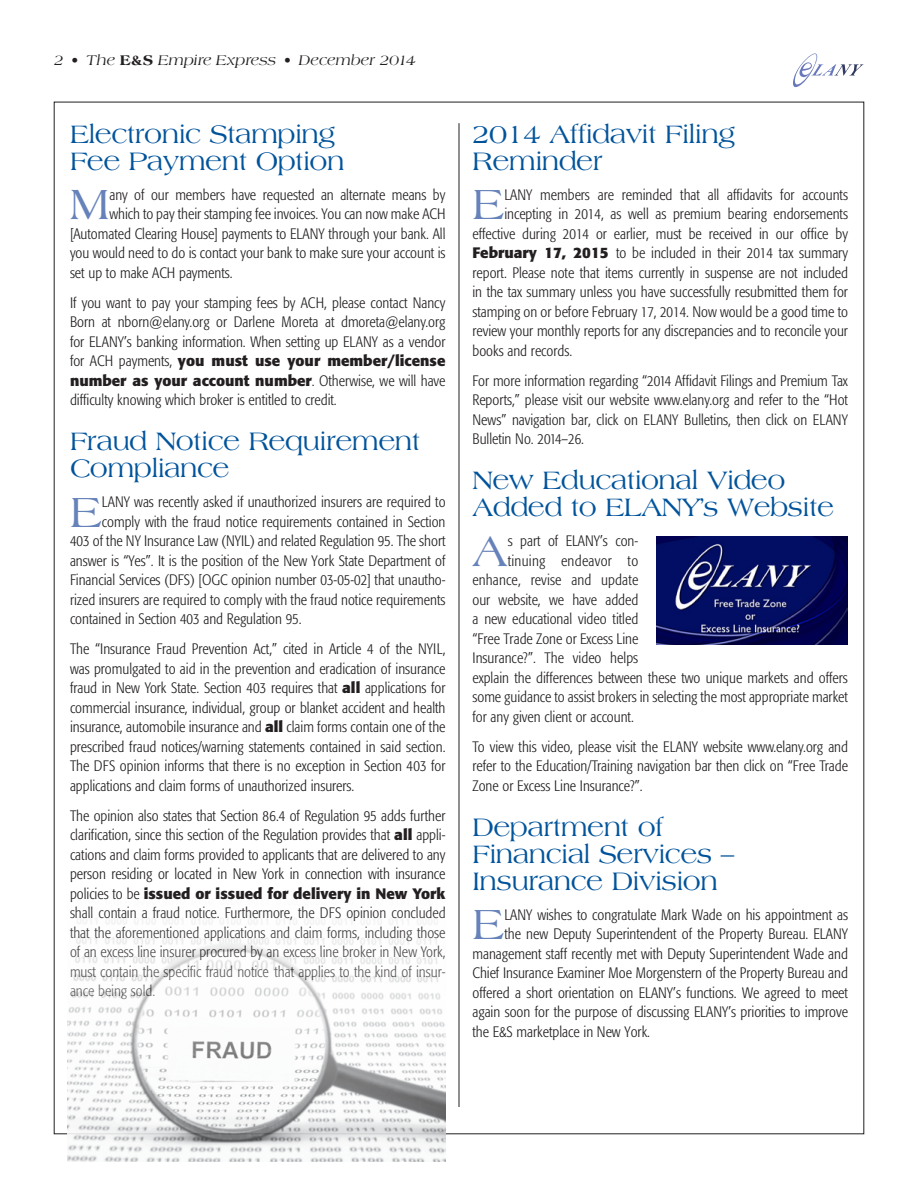
<style>
.page{position:relative;width:918px;height:1188px;background:#fff}
.page>*{position:absolute;margin:0;border:0;box-sizing:border-box;transform-origin:0 0}
.t1{font:45.3px "Americana Std";color:#6682ba}
.t2{font:27px/27px "Americana Std";letter-spacing:-.02em;color:#00539b}
.t3{font:300 condensed 15px/19.5px "Formata";color:#231f20;text-align:justify}
.t4{font:italic 15px "Americana Std";letter-spacing:.005em;color:#231f20}
.t5{font:300 condensed 15px "Formata";letter-spacing:.02em;color:#231f20}
.s1{font-weight:800;font-style:normal}
.s2{font-weight:700;font-stretch:normal}
</style>
<div class="page">
<hr style="left:459px;top:123px;width:1px;height:984px;background:#231f20">
<svg style="left:793px;top:53px;width:71px;height:34px"></svg>
<img style="left:656px;top:536px;width:192px;height:108px">
<img style="left:68px;top:918px;width:377px;height:244px">
<p class="t4" style="left:54px;top:51px;width:364px">2 • The <span class="s1">E&amp;S</span> Empire Express • December 2014</p>
<h2 class="t2" style="left:70px;top:121px;width:276px">Electronic Stamping<br>Fee Payment Option</h2>
<h1 class="t1" style="left:70px;top:179px;width:41px">M</h1>
<p class="t3" style="left:109px;top:185px;width:338px">any of our members have requested an alternate means by</p>
<p class="t3" style="left:109px;top:205px;width:338px">which to pay their stamping fee invoices. You can now make ACH</p>
<p class="t3" style="left:70px;top:224px;width:377px">[Automated Clearing House] payments to ELANY through your bank. All</p>
<p class="t3" style="left:70px;top:244px;width:377px">you would need to do is contact your bank to make sure your account is</p>
<p class="t3" style="left:70px;top:263px;width:164px">set up to make ACH payments.</p>
<p class="t3" style="left:70px;top:293px;width:377px">If you want to pay your stamping fees by ACH, please contact Nancy Born at nborn@elany.org or Darlene Moreta at dmoreta@elany.org for ELANY’s banking information. When setting up ELANY as a vendor for ACH payments, <span class="s2">you must use your member/license number as your account number</span>. Otherwise, we will have difficulty knowing which broker is entitled to credit.</p>
<h2 class="t2" style="left:70px;top:428px;width:352px">Fraud Notice Requirement<br>Compliance</h2>
<h1 class="t1" style="left:70px;top:487px;width:33px">E</h1>
<p class="t3" style="left:102px;top:493px;width:345px">LANY was recently asked if unauthorized insurers are required to</p>
<p class="t3" style="left:102px;top:512px;width:345px">comply with the fraud notice requirements contained in Section</p>
<p class="t3" style="left:70px;top:532px;width:377px">403 of the NY Insurance Law (NYIL) and related Regulation 95. The short</p>
<p class="t3" style="left:70px;top:551px;width:377px">answer is “Yes”. It is the position of the New York State Department of</p>
<p class="t3" style="left:70px;top:571px;width:377px">Financial Services (DFS) [OGC opinion number 03-05-02] that unautho-</p>
<p class="t3" style="left:70px;top:590px;width:377px">rized insurers are required to comply with the fraud notice requirements</p>
<p class="t3" style="left:70px;top:610px;width:233px">contained in Section 403 and Regulation 95.</p>
<p class="t3" style="left:70px;top:640px;width:377px">The “Insurance Fraud Prevention Act,” cited in Article 4 of the NYIL, was promulgated to aid in the prevention and eradication of insurance fraud in New York State. Section 403 requires that <span class="s2">all</span> applications for commercial insurance, individual, group or blanket accident and health insurance, automobile insurance and <span class="s2">all</span> claim forms contain one of the prescribed fraud notices/warning statements contained in said section.<br>The DFS opinion informs that there is no exception in Section 403 for applications and claim forms of unauthorized insurers.</p>
<p class="t3" style="left:70px;top:806px;width:377px">The opinion also states that Section 86.4 of Regulation 95 adds further clarification, since this section of the Regulation provides that <span class="s2">all</span> appli&shy;cations and claim forms provided to applicants that are delivered to any person residing or located in New York in connection with insurance policies to be <span class="s2">issued or issued for delivery in New York </span>shall contain a fraud notice. Furthermore, the DFS opinion concluded that the aforementioned applications and claim forms, including those of an excess line insurer procured by an excess line broker in New York, must contain the specific fraud notice that applies to the kind of insur&shy;ance being sold.</p>
<h2 class="t2" style="left:472px;top:121px;width:264px">2014 Affidavit Filing<br>Reminder</h2>
<h1 class="t1" style="left:472px;top:179px;width:33px">E</h1>
<p class="t3" style="left:504px;top:185px;width:345px">LANY members are reminded that all affidavits for accounts</p>
<p class="t3" style="left:504px;top:205px;width:345px">incepting in 2014, as well as premium bearing endorsements</p>
<p class="t3" style="left:473px;top:224px;width:377px">effective during 2014 or earlier, must be received in our office by</p>
<p class="t3" style="left:473px;top:244px;width:377px"><span class="s2">February 17, 2015</span> to be included in their 2014 tax summary</p>
<p class="t3" style="left:473px;top:263px;width:377px">report. Please note that items currently in suspense are not included</p>
<p class="t3" style="left:473px;top:283px;width:377px">in the tax summary unless you have successfully resubmitted them for</p>
<p class="t3" style="left:473px;top:302px;width:377px">stamping on or before February 17, 2014. Now would be a good time to</p>
<p class="t3" style="left:473px;top:322px;width:377px">review your monthly reports for any discrepancies and to reconcile your</p>
<p class="t3" style="left:473px;top:341px;width:101px">books and records.</p>
<p class="t3" style="left:473px;top:371px;width:377px">For more information regarding “2014 Affidavit Filings and Premium Tax Reports,” please visit our website www.elany.org and refer to the “Hot News” navigation bar, click on ELANY Bulletins, then click on ELANY Bulletin No. 2014–26.</p>
<h2 class="t2" style="left:472px;top:467px;width:363px">New Educational Video<br>Added to ELANY’s Website</h2>
<h1 class="t1" style="left:472px;top:526px;width:37px">A</h1>
<p class="t3" style="left:508px;top:532px;width:132px">s part of ELANY’s con-</p>
<p class="t5" style="left:508px;top:552px;width:132px">tinuing endeavor to</p>
<p class="t3" style="left:472px;top:571px;width:167px">enhance, revise and update</p>
<p class="t3" style="left:472px;top:590px;width:167px">our website, we have added</p>
<p class="t3" style="left:472px;top:610px;width:167px">a new educational video titled</p>
<p class="t3" style="left:472px;top:629px;width:167px">“Free Trade Zone or Excess Line</p>
<p class="t3" style="left:472px;top:649px;width:167px">Insurance?”. The video helps</p>
<p class="t3" style="left:472px;top:668px;width:377px">explain the differences between these two unique markets and offers</p>
<p class="t3" style="left:472px;top:688px;width:377px">some guidance to assist brokers in selecting the most appropriate market</p>
<p class="t3" style="left:472px;top:707px;width:163px">for any given client or account.</p>
<p class="t3" style="left:472px;top:737px;width:377px">To view this video, please visit the ELANY website www.elany.org and refer to the Education/Training navigation bar then click on “Free Trade Zone or Excess Line Insurance?”.</p>
<h2 class="t2" style="left:472px;top:814px;width:263px">Department of<br>Financial Services –<br>Insurance Division</h2>
<h1 class="t1" style="left:472px;top:899px;width:33px">E</h1>
<p class="t3" style="left:504px;top:905px;width:345px">LANY wishes to congratulate Mark Wade on his appointment as</p>
<p class="t3" style="left:504px;top:925px;width:345px">the new Deputy Superintendent of the Property Bureau. ELANY</p>
<p class="t3" style="left:473px;top:944px;width:377px">management staff recently met with Deputy Superintendent Wade and</p>
<p class="t3" style="left:473px;top:964px;width:377px">Chief Insurance Examiner Moe Morgenstern of the Property Bureau and</p>
<p class="t3" style="left:473px;top:983px;width:377px">offered a short orientation on ELANY’s functions. We agreed to meet</p>
<p class="t3" style="left:473px;top:1003px;width:377px">again soon for the purpose of discussing ELANY’s priorities to improve</p>
<p class="t3" style="left:473px;top:1022px;width:179px">the E&amp;S marketplace in New York.</p>
</div>
